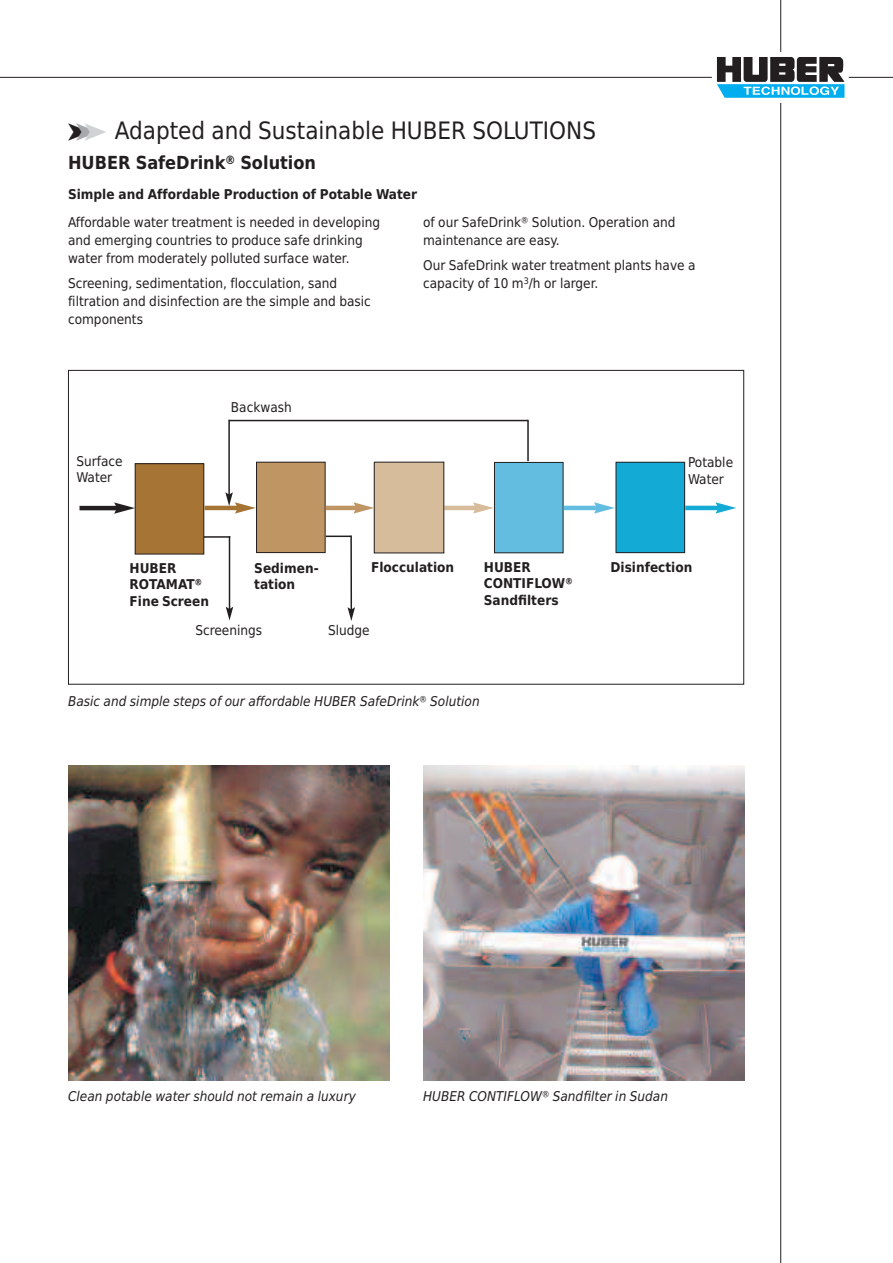
<style>
.page{position:relative;width:893px;height:1263px;background:#fff}
.page>*{position:absolute;margin:0;border:0;box-sizing:border-box;transform-origin:0 0}
.t1{font:24px "Huber Tec";color:#231f20}
.t2{font:700 18px "Huber Tec";color:#231f20}
.t3{font:13.5px/18px "Huber Tec";color:#231f20}
.t4{font:700 13.5px/16.5px "Huber Tec";color:#231f20}
.t5{font:italic 13.5px "Huber Tec";color:#231f20}
.s1{color:#a8a9ad}
.s2{color:#d1d2d4}
</style>
<div class="page">
<svg style="left:717px;top:57px;width:127px;height:41px"></svg>
<hr style="left:780px;top:0;width:1px;height:52px;background:#231f20">
<hr style="left:849px;top:77px;width:44px;height:1px;background:#231f20">
<hr style="left:0;top:77px;width:712px;height:1px;background:#231f20">
<hr style="left:780px;top:103px;width:1px;height:1160px;background:#231f20">
<svg style="left:0;top:77px;width:13px;height:1px"></svg>
<img style="left:68px;top:765px;width:321px;height:315px">
<img style="left:423px;top:765px;width:321px;height:315px">
<div style="left:135px;top:464px;width:69px;height:90px;background:#a67435"></div>
<div style="left:135px;top:463px;width:69px;height:91px;border:1px solid #231f20"></div>
<hr style="left:80px;top:506px;width:38px;height:4px;background:#231f20">
<svg style="left:114px;top:502px;width:21px;height:12px"></svg>
<hr style="left:205px;top:506px;width:34px;height:4px;background:#a67435">
<div style="left:256px;top:462px;width:69px;height:91px;background:#be9563"></div>
<div style="left:256px;top:462px;width:70px;height:91px;border:1px solid #231f20"></div>
<hr style="left:326px;top:506px;width:31px;height:4px;background:#be9563">
<svg style="left:353px;top:502px;width:21px;height:12px"></svg>
<hr style="left:444px;top:506px;width:33px;height:4px;background:#d6bc9b">
<svg style="left:473px;top:502px;width:21px;height:12px"></svg>
<div style="left:494px;top:462px;width:69px;height:91px;background:#62bde1"></div>
<div style="left:494px;top:462px;width:69px;height:91px;border:1px solid #231f20"></div>
<hr style="left:564px;top:506px;width:34px;height:4px;background:#62bde1">
<svg style="left:594px;top:502px;width:21px;height:12px"></svg>
<div style="left:616px;top:462px;width:69px;height:91px;background:#13aad6"></div>
<div style="left:616px;top:462px;width:69px;height:91px;border:1px solid #231f20"></div>
<hr style="left:685px;top:506px;width:34px;height:4px;background:#13aad6">
<svg style="left:715px;top:502px;width:21px;height:12px"></svg>
<hr style="left:229px;top:420px;width:299px;height:1px;background:#231f20">
<hr style="left:527px;top:420px;width:2px;height:41px;background:#231f20">
<hr style="left:228px;top:420px;width:2px;height:75px;background:#231f20">
<svg style="left:225px;top:492px;width:31px;height:22px"></svg>
<hr style="left:204px;top:536px;width:26px;height:2px;background:#231f20">
<hr style="left:229px;top:536px;width:1px;height:73px;background:#231f20">
<svg style="left:226px;top:607px;width:7px;height:13px"></svg>
<hr style="left:326px;top:535px;width:25px;height:2px;background:#231f20">
<svg style="left:348px;top:535px;width:7px;height:86px"></svg>
<div style="left:374px;top:462px;width:70px;height:91px;background:#d6bc9b"></div>
<h1 class="t1" style="left:68px;top:117px;width:530px">➤<span class="s1">➤</span><span class="s2">➤</span> Adapted and Sustainable HUBER SOLUTIONS</h1>
<h2 class="t2" style="left:68px;top:152px;width:250px">HUBER SafeDrink® Solution</h2>
<p class="t4" style="left:68px;top:186px;width:351px">Simple and Affordable Production of Potable Water</p>
<p class="t3" style="left:68px;top:213px;width:314px">Affordable water treatment is needed in developing and emerging countries to produce safe drinking water from moderately polluted surface water.</p>
<p class="t3" style="left:68px;top:274px;width:304px">Screening, sedimentation, flocculation, sand filtration and disinfection are the simple and basic components</p>
<p class="t3" style="left:231px;top:399px;width:62px">Backwash</p>
<p class="t3" style="left:423px;top:213px;width:254px">of our SafeDrink® Solution. Operation and maintenance are easy.</p>
<p class="t3" style="left:423px;top:256px;width:274px">Our SafeDrink water treatment plants have a capacity of 10 m<sup>3</sup>/h or larger.</p>
<p class="t3" style="left:76px;top:453px;width:48px;line-height:16.5px">Surface<br>Water</p>
<p class="t3" style="left:688px;top:454px;width:47px;line-height:16.5px">Potable<br>Water</p>
<p class="t4" style="left:371px;top:559px;width:85px">Flocculation</p>
<p class="t4" style="left:610px;top:559px;width:83px">Disinfection</p>
<p class="t4" style="left:130px;top:560px;width:81px">HUBER<br>ROTAMAT®<br>Fine Screen</p>
<p class="t4" style="left:254px;top:560px;width:66px">Sedimen&shy;tation</p>
<p class="t4" style="left:484px;top:559px;width:90px">HUBER<br>CONTIFLOW®<br>Sandfilters</p>
<p class="t3" style="left:195px;top:622px;width:68px">Screenings</p>
<p class="t3" style="left:328px;top:621px;width:43px">Sludge</p>
<p class="t5" style="left:68px;top:693px;width:413px">Basic and simple steps of our affordable HUBER SafeDrink® Solution</p>
<p class="t5" style="left:68px;top:1088px;width:289px">Clean potable water should not remain a luxury</p>
<p class="t5" style="left:423px;top:1088px;width:246px">HUBER CONTIFLOW® Sandfilter in Sudan</p>
</div>
